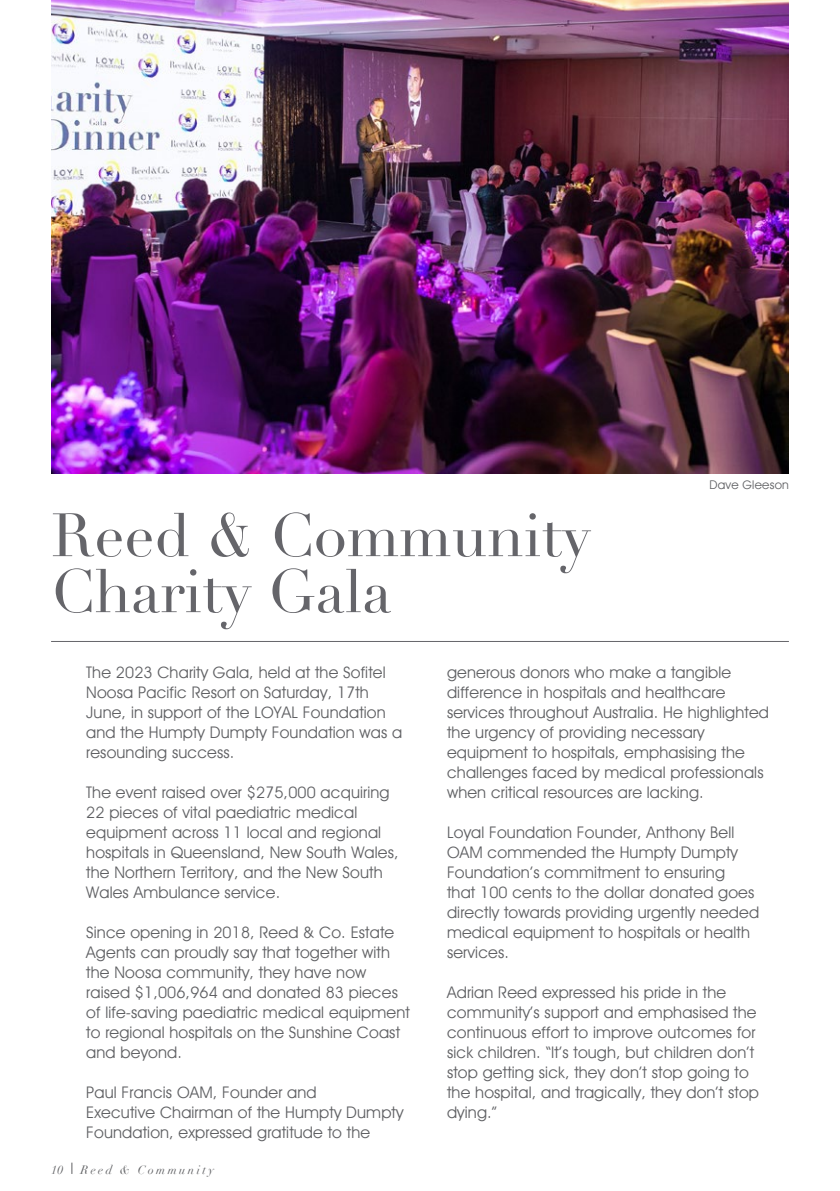
<style>
.page{position:relative;width:840px;height:1191px;background:#fff}
.page>*{position:absolute;margin:0;border:0;box-sizing:border-box;transform-origin:0 0}
.t1{font:60px/56px "Didot";color:#65656a}
.t2{font:16px/20px "Avant Garde IT Cby BT";letter-spacing:.01em;color:#5f6063}
.t3{font:italic 12px "Didot";letter-spacing:.2em;color:#5f6063}
.t4{font:12px "Avant Garde IT Cby BT";letter-spacing:.02em;color:#5f6063}
</style>
<div class="page">
<svg style="left:71px;top:1162px;width:1px;height:12px"></svg>
<hr style="left:51px;top:641px;width:737px;height:1px;background:#65656a">
<img style="left:52px;top:0;width:736px;height:473px">
<h1 class="t1" style="left:51px;top:509px;width:540px">Reed &amp; Community<br>Charity Gala</h1>
<p class="t4" style="left:709px;top:477px;width:81px">Dave Gleeson</p>
<p class="t2" style="left:86px;top:662px;width:317px">The 2023 Charity Gala, held at the Sofitel Noosa Pacific Resort on Saturday, 17th June, in support of the LOYAL Foundation and the Humpty Dumpty Foundation was a resounding success.</p>
<p class="t2" style="left:86px;top:782px;width:313px">The event raised over $275,000 acquiring 22 pieces of vital paediatric medical equipment across 11 local and regional hospitals in Queensland, New South Wales, the Northern Territory, and the New South Wales Ambulance service.</p>
<p class="t2" style="left:86px;top:922px;width:325px">Since opening in 2018, Reed &amp; Co. Estate Agents can proudly say that together with the Noosa community, they have now raised $1,006,964 and donated 83 pieces of life-saving paediatric medical equipment to regional hospitals on the Sunshine Coast and beyond.</p>
<p class="t2" style="left:86px;top:1082px;width:318px">Paul Francis OAM, Founder and<br>Executive Chairman of the Humpty Dumpty<br>Foundation, expressed gratitude to the</p>
<p class="t3" style="left:51px;top:1162px;width:14px">10</p>
<p class="t3" style="left:80px;top:1162px;width:135px">Reed &amp; Community</p>
<p class="t2" style="left:447px;top:662px;width:323px">generous donors who make a tangible difference in hospitals and healthcare services throughout Australia. He highlighted the urgency of providing necessary equipment to hospitals, emphasising the challenges faced by medical professionals when critical resources are lacking.</p>
<p class="t2" style="left:447px;top:822px;width:313px">Loyal Foundation Founder, Anthony Bell OAM commended the Humpty Dumpty Foundation’s commitment to ensuring<br>that 100 cents to the dollar donated goes directly towards providing urgently needed medical equipment to hospitals or health services.</p>
<p class="t2" style="left:447px;top:982px;width:313px">Adrian Reed expressed his pride in the community’s support and emphasised the continuous effort to improve outcomes for sick children. “It’s tough, but children don’t stop getting sick, they don’t stop going to the hospital, and tragically, they don’t stop dying.”</p>
</div>
